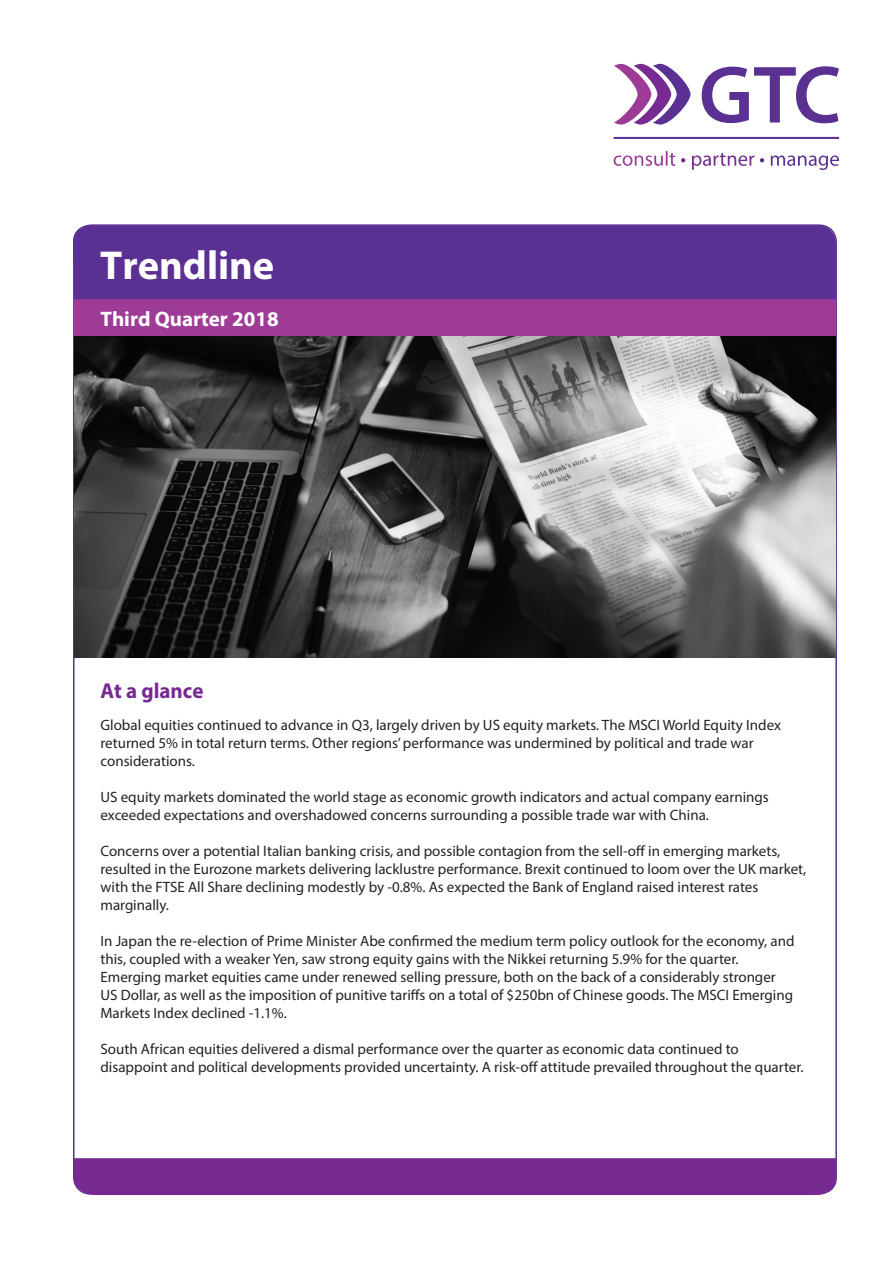
<style>
.page{position:relative;width:893px;height:1263px;background:#fff}
.page>*{position:absolute;margin:0;border:0;box-sizing:border-box;transform-origin:0 0}
.t1{font:700 40.5px "Myriad Pro";color:#fff}
.t2{font:700 21.6px "Myriad Pro";color:#772a91}
.t3{font:700 21px "Myriad Pro";color:#fff}
.t4{font:15px/18px "Myriad Pro";color:#222323}
</style>
<div class="page">
<hr style="left:614px;top:137px;width:225px;height:2px;background:#5a3092">
<svg style="left:614px;top:64px;width:76px;height:61px"></svg>
<svg style="left:702px;top:66px;width:137px;height:57px"></svg>
<svg style="left:760px;top:155px;width:79px;height:15px"></svg>
<svg style="left:681px;top:153px;width:73px;height:17px"></svg>
<svg style="left:614px;top:151px;width:61px;height:15px"></svg>
<div style="left:74px;top:262px;width:762px;height:74px;background:#9e3b96"></div>
<div style="left:74px;top:225px;width:762px;height:74px;background:#5a3092"></div>
<div style="left:74px;top:1158px;width:763px;height:37px;background:#772a91"></div>
<img style="left:75px;top:336px;width:761px;height:321px">
<h1 class="t1" style="left:100px;top:239px;width:176px">Trendline</h1>
<h3 class="t3" style="left:100px;top:305px;width:180px">Third Quarter 2018</h3>
<h2 class="t2" style="left:100px;top:676px;width:105px">At a glance</h2>
<p class="t4" style="left:100px;top:715px;width:682px">Global equities continued to advance in Q3, largely driven by US equity markets. The MSCI World Equity Index returned 5% in total return terms. Other regions’ performance was undermined by political and trade war considerations.</p>
<p class="t4" style="left:100px;top:787px;width:670px">US equity markets dominated the world stage as economic growth indicators and actual company earnings exceeded expectations and overshadowed concerns surrounding a possible trade war with China.</p>
<p class="t4" style="left:100px;top:841px;width:707px">Concerns over a potential Italian banking crisis, and possible contagion from the sell-off in emerging markets, resulted in the Eurozone markets delivering lacklustre performance. Brexit continued to loom over the UK market, with the FTSE All Share declining modestly by -0.8%. As expected the Bank of England raised interest rates marginally.</p>
<p class="t4" style="left:100px;top:931px;width:696px">In Japan the re-election of Prime Minister Abe confirmed the medium term policy outlook for the economy, and this, coupled with a weaker Yen, saw strong equity gains with the Nikkei returning 5.9% for the quarter.<br>Emerging market equities came under renewed selling pressure, both on the back of a considerably stronger US Dollar, as well as the imposition of punitive tariffs on a total of $250bn of Chinese goods. The MSCI Emerging Markets Index declined -1.1%.</p>
<p class="t4" style="left:100px;top:1039px;width:705px">South African equities delivered a dismal performance over the quarter as economic data continued to disappoint and political developments provided uncertainty. A risk-off attitude prevailed throughout the quarter.</p>
</div>
